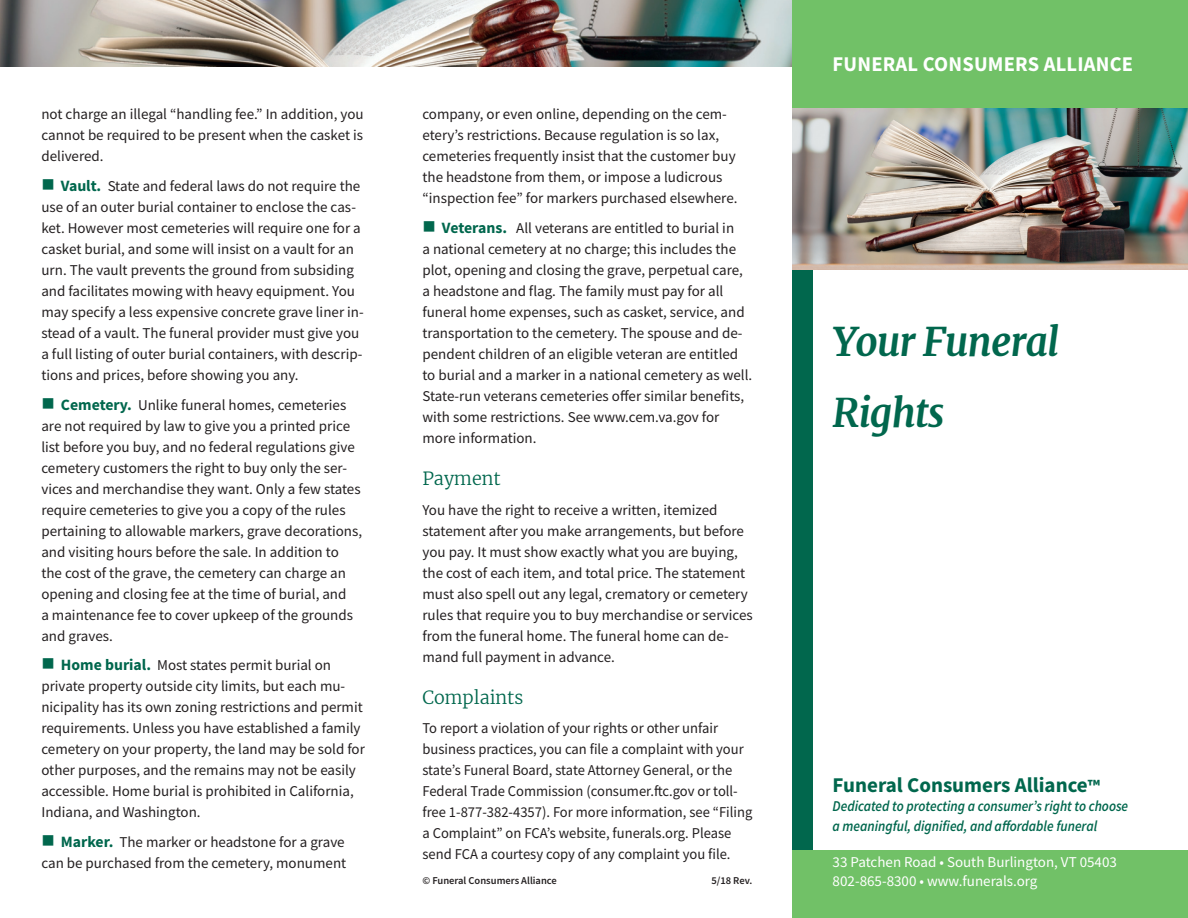
<style>
.page{position:relative;width:1188px;height:918px;background:#fff}
.page>*{position:absolute;margin:0;border:0;box-sizing:border-box;transform-origin:0 0}
.t1{font:italic 700 39px "Merriweather";letter-spacing:-.025em;color:#01674d}
.t2{font:700 21px "Source Sans Pro";color:#01674d}
.t3{font:700 21px "Source Sans Pro";letter-spacing:.01em;color:#fff}
.t4{font:300 18px "Merriweather";color:#01674d}
.t5{font:15px/21px "Source Sans Pro";color:#231f20}
.t6{font:italic 600 15px/19.5px "Source Sans Pro";color:#01674d;scale:.9 1}
.t7{font:15px "Source Sans Pro";color:#fff}
.t8{font:600 10.5px "Source Sans Pro";color:#231f20}
.s1{color:#01674d}
.s2{font-weight:700;font-size:15.75px;color:#01674d}
.s3{font-size:18px}
</style>
<div class="page">
<img style="left:0;top:0;width:792px;height:67px">
<div style="left:793px;top:264px;width:20px;height:586px;background:#01674d"></div>
<div style="left:792px;top:850px;width:396px;height:68px;background:#71c167"></div>
<div style="left:792px;top:0;width:396px;height:108px;background:#71c167"></div>
<img style="left:793px;top:108px;width:395px;height:162px">
<p class="t5" style="left:41px;top:104px;width:324px;text-align:justify">not charge an illegal “handling fee.” In addition, you cannot be required to be present when the casket is delivered.</p>
<p class="t5" style="left:41px;top:176px;width:324px"><span class="s1">■</span> <span class="s2">Vault.</span> State and federal laws do not require the use of an outer burial container to enclose the cas&shy;ket. However most cemeteries will require one for a casket burial, and some will insist on a vault for an urn. The vault prevents the ground from subsiding and facilitates mowing with heavy equipment. You may specify a less expensive concrete grave liner in&shy;stead of a vault. The funeral provider must give you a full listing of outer burial containers, with descrip&shy;tions and prices, before showing you any.</p>
<p class="t5" style="left:41px;top:394px;width:322px"><span class="s1">■</span> <span class="s2">Cemetery.</span> Unlike funeral homes, cemeteries are not required by law to give you a printed price list before you buy, and no federal regulations give cemetery customers the right to buy only the ser&shy;vices and merchandise they want. Only a few states require cemeteries to give you a copy of the rules pertaining to allowable markers, grave decorations, and visiting hours before the sale. In addition to the cost of the grave, the cemetery can charge an opening and closing fee at the time of burial, and<br>a maintenance fee to cover upkeep of the grounds and graves.</p>
<p class="t5" style="left:41px;top:655px;width:325px"><span class="s1">■</span> <span class="s2">Home burial.</span> Most states permit burial on private property outside city limits, but each mu&shy;nicipality has its own zoning restrictions and permit requirements. Unless you have established a family cemetery on your property, the land may be sold for other purposes, and the remains may not be easily accessible. Home burial is prohibited in California, Indiana, and Washington.</p>
<p class="t5" style="left:41px;top:831px;width:306px"><span class="s1">■</span> <span class="s2">Marker.</span> The marker or headstone for a grave can be purchased from the cemetery, monument</p>
<p class="t5" style="left:422px;top:104px;width:317px">company, or even online, depending on the cem&shy;etery’s restrictions. Because regulation is so lax, cemeteries frequently insist that the customer buy the headstone from them, or impose a ludicrous “inspection fee” for markers purchased elsewhere.</p>
<p class="t5" style="left:422px;top:218px;width:331px"><span class="s1">■</span> <span class="s2">Veterans.</span> All veterans are entitled to burial in<br>a national cemetery at no charge; this includes the plot, opening and closing the grave, perpetual care, a headstone and flag. The family must pay for all funeral home expenses, such as casket, service, and transportation to the cemetery. The spouse and de&shy;pendent children of an eligible veteran are entitled to burial and a marker in a national cemetery as well.<br>State-run veterans cemeteries offer similar benefits, with some restrictions. See www.cem.va.gov for more information.</p>
<p class="t4" style="left:422px;top:467px;width:80px">Payment</p>
<p class="t5" style="left:422px;top:499px;width:332px">You have the right to receive a written, itemized statement after you make arrangements, but before you pay. It must show exactly what you are buying, the cost of each item, and total price. The statement must also spell out any legal, crematory or cemetery rules that require you to buy merchandise or services from the funeral home. The funeral home can de&shy;mand full payment in advance.</p>
<p class="t4" style="left:422px;top:686px;width:103px">Complaints</p>
<p class="t5" style="left:422px;top:718px;width:331px">To report a violation of your rights or other unfair business practices, you can file a complaint with your state’s Funeral Board, state Attorney General, or the Federal Trade Commission (consumer.ftc.gov or toll&shy;free 1-877-382-4357). For more information, see “Filing a Complaint” on FCA’s website, funerals.org. Please send FCA a courtesy copy of any complaint you file.</p>
<p class="t8" style="left:422px;top:874px;width:136px">© Funeral Consumers Alliance</p>
<p class="t8" style="left:711px;top:874px;width:42px">5/18 Rev.</p>
<p class="t3" style="left:833px;top:50px;width:302px">FUNERAL CONSUMERS ALLIANCE</p>
<p class="t1" style="left:833px;top:317px;width:228px">Your Funeral</p>
<p class="t1" style="left:833px;top:389px;width:113px">Rights</p>
<p class="t2" style="left:833px;top:771px;width:269px">Funeral Consumers Alliance<span class="s3">™</span></p>
<p class="t6" style="left:833px;top:796px;width:330px">Dedicated to protecting a consumer’s right to choose a meaningful, dignified, and affordable funeral</p>
<p class="t7" style="left:833px;top:852px;width:286px">33 Patchen Road • South Burlington, VT 05403</p>
<p class="t7" style="left:833px;top:872px;width:206px">802-865-8300 • www.funerals.org</p>
</div>
